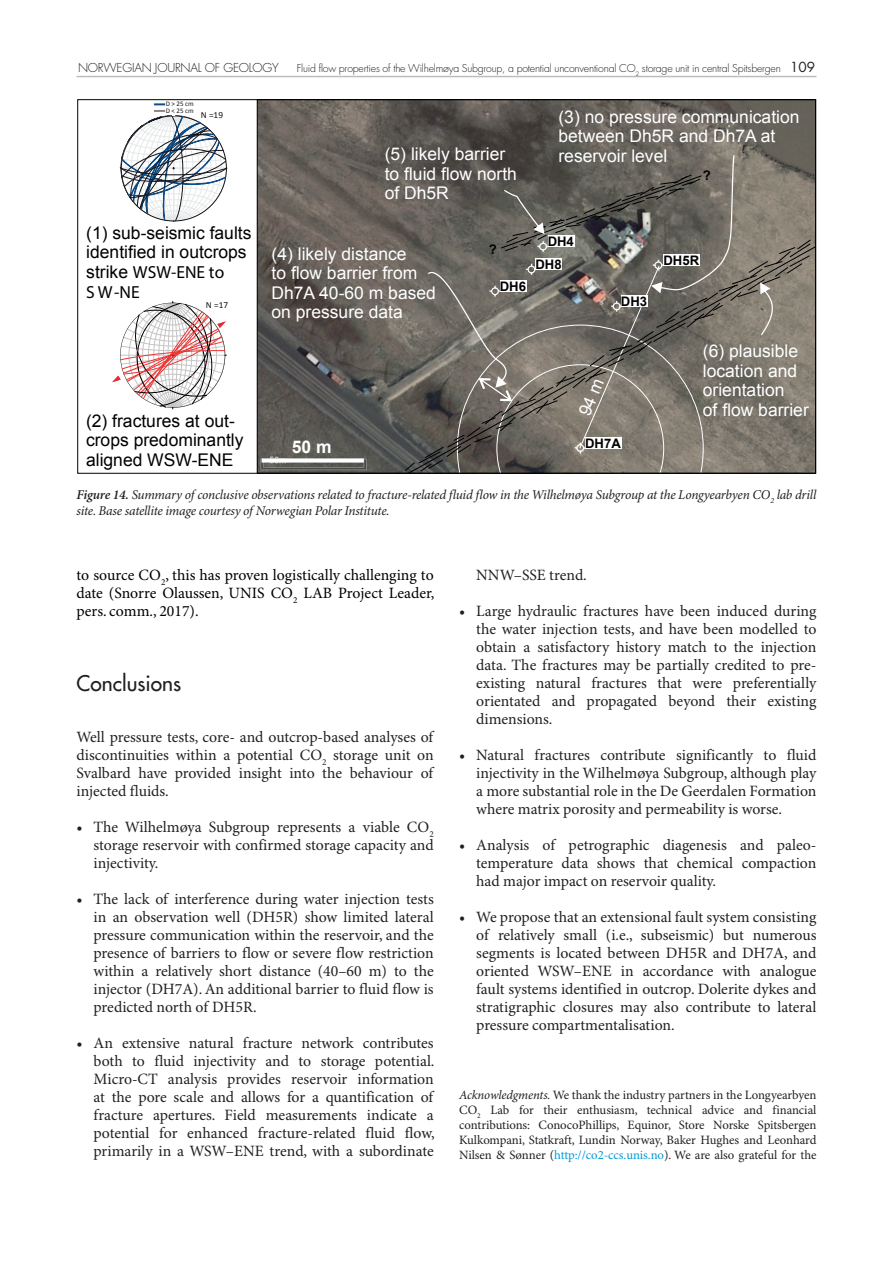
<style>
.page{position:relative;width:893px;height:1263px;background:#fff}
.page>*{position:absolute;margin:0;border:0;box-sizing:border-box;transform-origin:0 0}
.t1{font:500 21px "Futura Std";color:#231f20}
.t2{font:17.55px/19.5px "Arial";color:#fff}
.t3{font:17.55px/19.5px "Arial";color:#000001}
.t4{font:700 17.55px "Arial";color:#fff}
.t5{font:15.75px/18px "Minion Pro";color:#231f20;text-align:justify}
.t6{font:15.75px/18px "Minion Pro";color:#000001;text-align:justify}
.t7{font:italic 13.5px/15.8px "Minion Pro";letter-spacing:-.02em;color:#231f20}
.t8{font:700 13.05px "Arial";color:#000001}
.t9{font:12.75px/15px "Minion Pro";letter-spacing:-.01em;color:#231f20;text-align:justify}
.t10{font:300 12px "Futura Std";letter-spacing:-.02em;color:#231f20}
.t11{font:300 10.5px "Futura Std";letter-spacing:-.02em;color:#231f20}
.t12{font:9.3px "Calibri";color:#161419}
.t13{font:7.05px/6.3px "Calibri";color:#161419}
.s1{font-weight:400;font-size:13.5px}
.s2{font-style:inherit}
.s3{font-weight:600}
.s4{font-style:italic}
.s5{color:#009ad6}
</style>
<div class="page">
<hr style="left:77px;top:76px;width:739px;height:1px;background:#bcbdc0">
<img style="left:259px;top:101px;width:555px;height:370px">
<svg style="left:112px;top:302px;width:114px;height:108px"></svg>
<div style="left:262px;top:458px;width:102px;height:5px;background:#fff"></div>
<svg style="left:119px;top:103px;width:109px;height:119px"></svg>
<svg style="left:405px;top:155px;width:406px;height:319px;background:#736f67"></svg>
<p class="t10" style="left:78px;top:61px;width:202px">NORWEGIAN JOURNAL OF GEOLOGY</p>
<p class="t11" style="left:297px;top:62px;width:520px">Fluid flow properties of the Wilhelmøya Subgroup, a potential unconventional CO<sub>2</sub> storage unit in central Spitsbergen <span class="s1">109</span></p>
<p class="t13" style="left:166px;top:101px;width:30px">D &gt; 25 cm<br>D &lt; 25 cm</p>
<p class="t12" style="left:201px;top:109px;width:24px">N =19</p>
<p class="t3" style="left:86px;top:223px;width:167px">(1) sub-seismic faults identified in outcrops strike <span class="s2">WSW-ENE to<br>S W-NE</span></p>
<p class="t12" style="left:206px;top:299px;width:24px">N =17</p>
<p class="t3" style="left:86px;top:411px;width:159px">(2) fractures at out&shy;crops predominantly aligned WSW-ENE</p>
<p class="t2" style="left:385px;top:145px;width:134px">(5) likely barrier to fluid flow north of Dh5R</p>
<p class="t2" style="left:558px;top:107px;width:243px">(3) no pressure communication between Dh5R and Dh7A at reservoir level</p>
<p class="t8" style="left:703px;top:166px;width:10px">?</p>
<p class="t2" style="left:272px;top:244px;width:166px">(4) likely distance<br>to flow barrier from<br>Dh7A 40-60 m based on pressure data</p>
<p class="t4" style="left:292px;top:436px;width:41px">50 m</p>
<p class="t8" style="left:489px;top:241px;width:10px">?</p>
<p class="t8" style="left:500px;top:278px;width:28px">DH6</p>
<p class="t8" style="left:548px;top:233px;width:28px">DH4</p>
<p class="t8" style="left:535px;top:256px;width:28px">DH8</p>
<p class="t8" style="left:621px;top:292px;width:28px">DH3</p>
<p class="t8" style="left:585px;top:435px;width:37px">DH7A</p>
<p class="t8" style="left:663px;top:252px;width:37px">DH5R</p>
<p class="t2" style="left:703px;top:341px;width:107px">(6) plausible location and orientation<br>of flow barrier</p>
<p class="t7" style="left:77px;top:487px;width:741px"><span class="s3">Figure 14.</span> Summary of conclusive observations related to fracture-related fluid flow in the Wilhelmøya Subgroup at the Longyearbyen CO<sub>2</sub> lab drill site. Base satellite image courtesy of Norwegian Polar Institute.</p>
<p class="t6" style="left:77px;top:566px;width:359px">to source CO<sub>2</sub>, this has proven logistically challenging to date (Snorre Olaussen, UNIS CO<sub>2</sub> LAB Project Leader, pers. comm., 2017).</p>
<h1 class="t1" style="left:77px;top:670px;width:106px">Conclusions</h1>
<p class="t5" style="left:77px;top:728px;width:359px">Well pressure tests, core- and outcrop-based analyses of discontinuities within a potential CO<sub>2</sub> storage unit on Svalbard have provided insight into the behaviour of injected fluids.</p>
<p class="t5" style="left:94px;top:818px;width:342px;text-indent:-17px">• The Wilhelmøya Subgroup represents a viable CO<sub>2 </sub>storage reservoir with confirmed storage capacity and injectivity.</p>
<p class="t5" style="left:94px;top:890px;width:342px;text-indent:-17px">• The lack of interference during water injection tests in an observation well (DH5R) show limited lateral pressure communication within the reservoir, and the presence of barriers to flow or severe flow restriction within a relatively short distance (40–60 m) to the injector (DH7A). An additional barrier to fluid flow is predicted north of DH5R.</p>
<p class="t5" style="left:94px;top:1034px;width:343px;text-indent:-17px">• An extensive natural fracture network contributes both to fluid injectivity and to storage potential.<br>Micro-CT analysis provides reservoir information at the pore scale and allows for a quantification of fracture apertures. Field measurements indicate a potential for enhanced fracture-related fluid flow, primarily in a WSW–ENE trend, with a subordinate</p>
<p class="t5" style="left:476px;top:566px;width:112px">NNW–SSE trend.</p>
<p class="t5" style="left:476px;top:602px;width:342px;text-indent:-17px">• Large hydraulic fractures have been induced during the water injection tests, and have been modelled to obtain a satisfactory history match to the injection data. The fractures may be partially credited to pre&shy;existing natural fractures that were preferentially orientated and propagated beyond their existing dimensions.</p>
<p class="t5" style="left:476px;top:746px;width:342px;text-indent:-17px">• Natural fractures contribute significantly to fluid injectivity in the Wilhelmøya Subgroup, although play a more substantial role in the De Geerdalen Formation where matrix porosity and permeability is worse.</p>
<p class="t5" style="left:476px;top:836px;width:342px;text-indent:-17px">• Analysis of petrographic diagenesis and paleo&shy;temperature data shows that chemical compaction had major impact on reservoir quality.</p>
<p class="t5" style="left:476px;top:908px;width:342px;text-indent:-17px">• We propose that an extensional fault system consisting of relatively small (i.e., subseismic) but numerous segments is located between DH5R and DH7A, and oriented WSW–ENE in accordance with analogue fault systems identified in outcrop. Dolerite dykes and stratigraphic closures may also contribute to lateral pressure compartmentalisation.</p>
<p class="t9" style="left:459px;top:1087px;width:359px"><span class="s4">Acknowledgments.</span> We thank the industry partners in the Longyearbyen CO<sub>2</sub> Lab for their enthusiasm, technical advice and financial contributions: ConocoPhillips, Equinor, Store Norske Spitsbergen Kulkompani, Statkraft, Lundin Norway, Baker Hughes and Leonhard Nilsen &amp; Sønner (<span class="s5">http://co2-ccs.unis.no</span>). We are also grateful for the</p>
</div>
